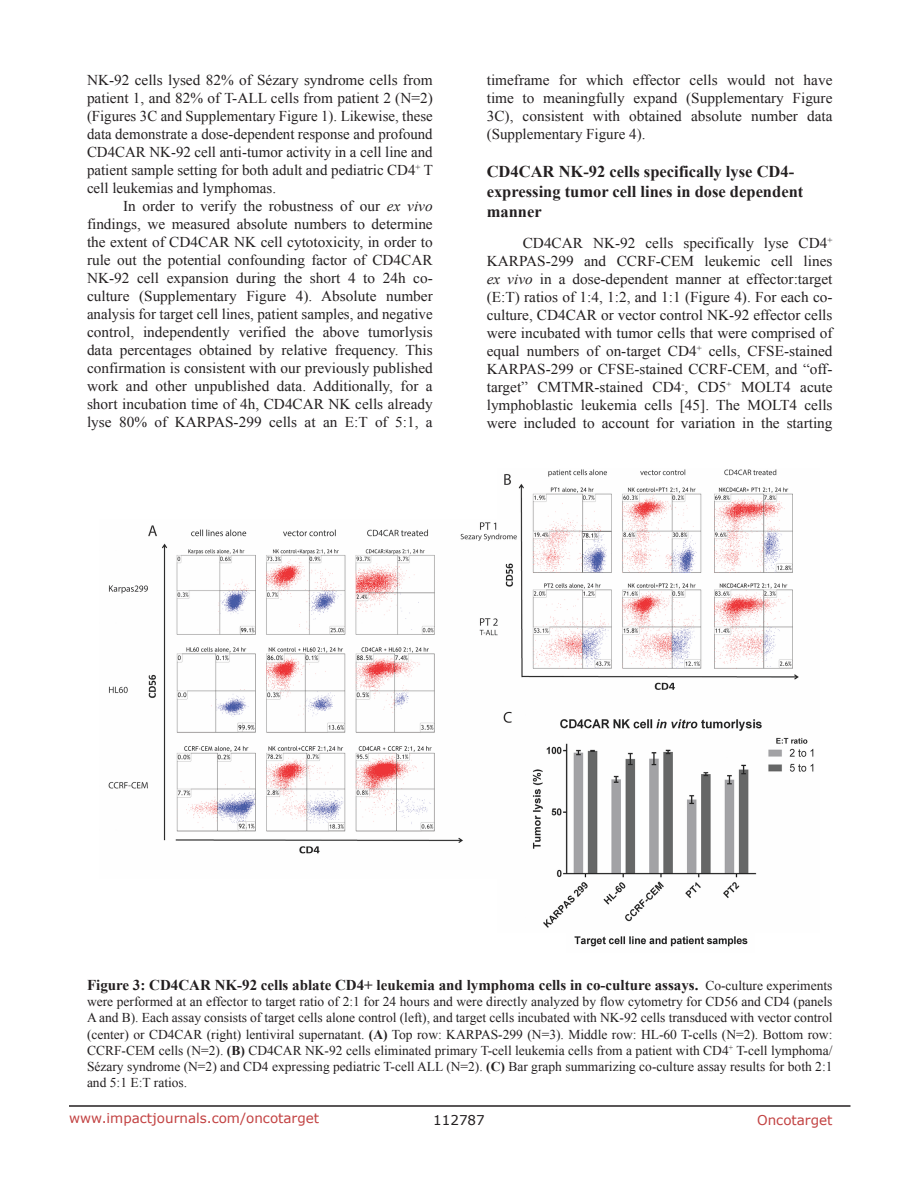
<style>
.page{position:relative;width:918px;height:1188px;background:#fff}
.page>*{position:absolute;margin:0;border:0;box-sizing:border-box;transform-origin:0 0}
.SubHeading{font:700 16.5px/19.8px "Times New Roman";color:#231f20}
.BodyText{font:15px/18px "Times New Roman";color:#231f20;text-align:justify}
.figuretext{font:700 15px "Times New Roman";color:#231f20}
.figuretext-2{font:13.5px/16.2px "Times New Roman";color:#231f20;text-align:justify}
.t1{font:13.5px "Verdana";color:#c24141}
.t2{font:13.5px "Verdana";color:#231f20}
.s1{font-style:italic}
.s2{font-weight:400;font-size:13.5px}
.s3{font-weight:700}
</style>
<div class="page">
<hr style="left:69px;top:1105px;width:781px;height:2px;background:#231f20">
<img style="left:108px;top:469px;width:706px;height:478px">
<p class="BodyText" style="left:87px;top:71px;width:348px">NK-92 cells lysed 82% of Sézary syndrome cells from patient 1, and 82% of T-ALL cells from patient 2 (N=2) (Figures 3C and Supplementary Figure 1). Likewise, these data demonstrate a dose-dependent response and profound CD4CAR NK-92 cell anti-tumor activity in a cell line and patient sample setting for both adult and pediatric CD4<sup>+</sup> T cell leukemias and lymphomas.</p>
<p class="BodyText" style="left:87px;top:197px;width:347px;text-indent:36px">In order to verify the robustness of our <span class="s1">ex vivo </span>findings, we measured absolute numbers to determine the extent of CD4CAR NK cell cytotoxicity, in order to rule out the potential confounding factor of CD4CAR NK-92 cell expansion during the short 4 to 24h co&shy;culture (Supplementary Figure 4). Absolute number analysis for target cell lines, patient samples, and negative control, independently verified the above tumorlysis data percentages obtained by relative frequency. This confirmation is consistent with our previously published work and other unpublished data. Additionally, for a short incubation time of 4h, CD4CAR NK cells already lyse 80% of KARPAS-299 cells at an E:T of 5:1, a</p>
<p class="BodyText" style="left:487px;top:71px;width:347px">timeframe for which effector cells would not have time to meaningfully expand (Supplementary Figure 3C), consistent with obtained absolute number data (Supplementary Figure 4).</p>
<p class="SubHeading" style="left:487px;top:161px;width:318px">CD4CAR NK-92 cells specifically lyse CD4- expressing tumor cell lines in dose dependent manner</p>
<p class="BodyText" style="left:487px;top:234px;width:347px;text-indent:36px">CD4CAR NK-92 cells specifically lyse CD4<sup>+ </sup>KARPAS-299 and CCRF-CEM leukemic cell lines <span class="s1">ex vivo</span> in a dose-dependent manner at effector:target (E:T) ratios of 1:4, 1:2, and 1:1 (Figure 4). For each co&shy;culture, CD4CAR or vector control NK-92 effector cells were incubated with tumor cells that were comprised of equal numbers of on-target CD4<sup>+</sup> cells, CFSE-stained KARPAS-299 or CFSE-stained CCRF-CEM, and “off&shy;target” CMTMR-stained CD4<sup>-</sup>, CD5<sup>+</sup> MOLT4 acute lymphoblastic leukemia cells [45]. The MOLT4 cells were included to account for variation in the starting</p>
<p class="figuretext" style="left:87px;top:975px;width:747px">Figure 3: CD4CAR NK-92 cells ablate CD4+ leukemia and lymphoma cells in co-culture assays. <span class="s2">Co-culture experiments</span></p>
<p class="figuretext-2" style="left:87px;top:993px;width:747px">were performed at an effector to target ratio of 2:1 for 24 hours and were directly analyzed by flow cytometry for CD56 and CD4 (panels A and B). Each assay consists of target cells alone control (left), and target cells incubated with NK-92 cells transduced with vector control (center) or CD4CAR (right) lentiviral supernatant. <span class="s3">(A)</span> Top row: KARPAS-299 (N=3). Middle row: HL-60 T-cells (N=2). Bottom row:<br>CCRF-CEM cells (N=2). <span class="s3">(B)</span> CD4CAR NK-92 cells eliminated primary T-cell leukemia cells from a patient with CD4<sup>+</sup> T-cell lymphoma/ Sézary syndrome (N=2) and CD4 expressing pediatric T-cell ALL (N=2). <span class="s3">(C)</span> Bar graph summarizing co-culture assay results for both 2:1 and 5:1 E:T ratios.</p>
<p class="t1" style="left:69px;top:1109px;width:252px">www.impactjournals.com/oncotarget</p>
<p class="t2" style="left:433px;top:1111px;width:53px">112787</p>
<p class="t1" style="left:757px;top:1111px;width:77px">Oncotarget</p>
</div>
